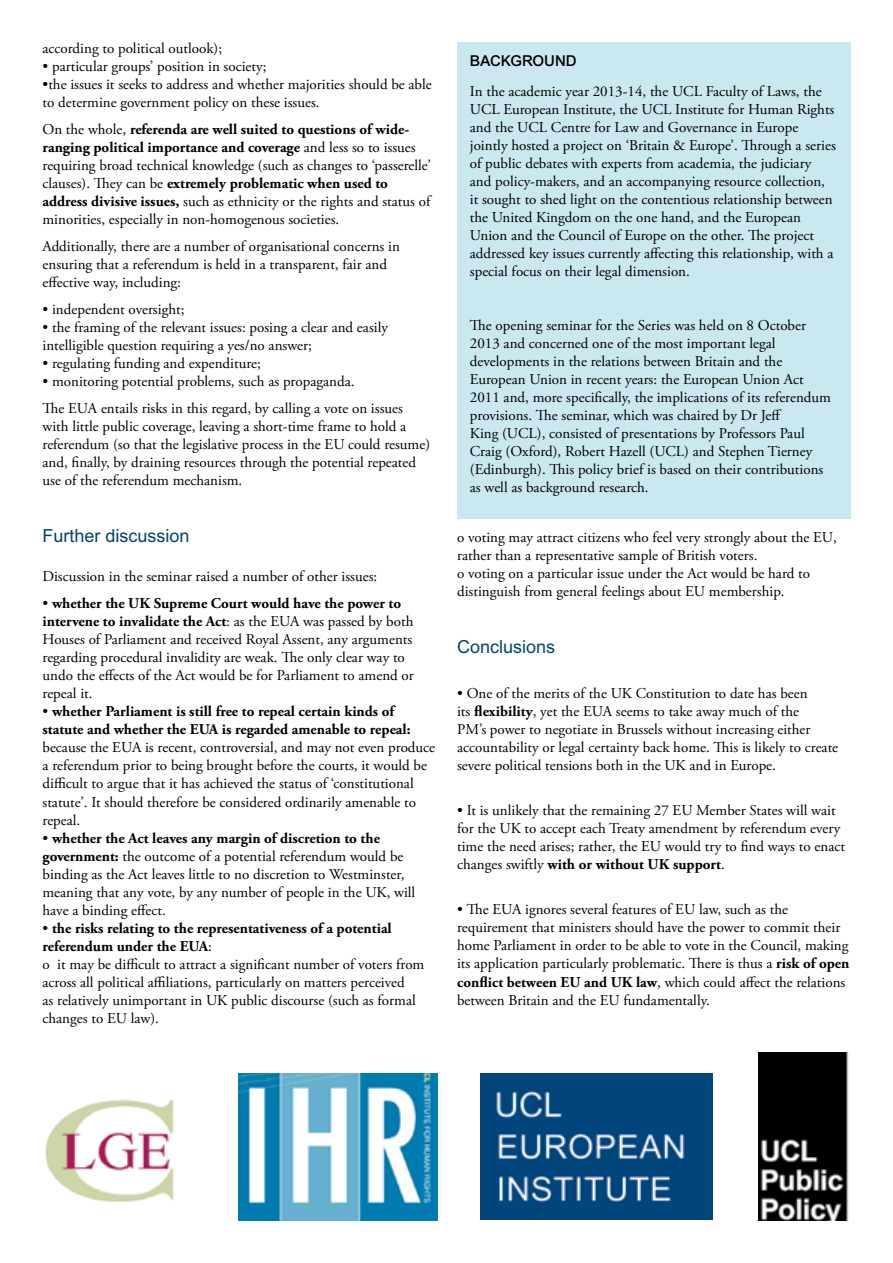
<style>
.page{position:relative;width:893px;height:1263px;background:#fff}
.page>*{position:absolute;margin:0;border:0;box-sizing:border-box;transform-origin:0 0}
.t1{font:18px "Arial MT Std";color:#00446a}
.t2{font:15px/18px "Adobe Garamond Pro";color:#000}
.t3{font:700 15px/18px "Adobe Garamond Pro";color:#000}
.t4{font:500 15px "Arial MT Std";color:#000}
.s1{font-weight:700}
.s2{font-weight:400}
</style>
<div class="page">
<div style="left:457px;top:43px;width:393px;height:476px;background:#c9e8f0"></div>
<img style="left:480px;top:1074px;width:232px;height:145px">
<img style="left:759px;top:1053px;width:90px;height:167px">
<img style="left:238px;top:1074px;width:200px;height:146px">
<img style="left:45px;top:1099px;width:129px;height:103px">
<p class="t2" style="left:43px;top:40px;width:181px">according to political outlook);</p>
<p class="t2" style="left:43px;top:58px;width:225px">• particular groups’ position in society;</p>
<p class="t2" style="left:43px;top:76px;width:391px">•the issues it seeks to address and whether majorities should be able to determine government policy on these issues.</p>
<p class="t2" style="left:43px;top:121px;width:390px">On the whole, <span class="s1">referenda are well suited to questions of wide&shy;ranging political importance and coverage</span> and less so to issues requiring broad technical knowledge (such as changes to ‘passerelle’ clauses). They can be <span class="s1">extremely problematic when used to address divisive issues,</span> such as ethnicity or the rights and status of minorities, especially in non-homogenous societies.</p>
<p class="t2" style="left:43px;top:238px;width:359px">Additionally, there are a number of organisational concerns in ensuring that a referendum is held in a transparent, fair and effective way, including:</p>
<p class="t2" style="left:43px;top:301px;width:143px">• independent oversight;</p>
<p class="t2" style="left:43px;top:319px;width:347px">• the framing of the relevant issues: posing a clear and easily intelligible question requiring a yes/no answer;</p>
<p class="t2" style="left:43px;top:355px;width:220px">• regulating funding and expenditure;</p>
<p class="t2" style="left:43px;top:369px;width:362px;line-height:27px">• monitoring potential problems, such as propaganda.<br>The EUA entails risks in this regard, by calling a vote on issues</p>
<p class="t2" style="left:43px;top:418px;width:389px">with little public coverage, leaving a short-time frame to hold a referendum (so that the legislative process in the EU could resume) and, finally, by draining resources through the potential repeated use of the referendum mechanism.</p>
<p class="t1" style="left:43px;top:526px;width:149px">Further discussion</p>
<p class="t2" style="left:43px;top:568px;width:336px">Discussion in the seminar raised a number of other issues:</p>
<p class="t2" style="left:43px;top:595px;width:373px">• <span class="s1">whether the UK Supreme Court would have the power to intervene to invalidate the Act</span>: as the EUA was passed by both Houses of Parliament and received Royal Assent, any arguments regarding procedural invalidity are weak. The only clear way to undo the effects of the Act would be for Parliament to amend or repeal it.</p>
<p class="t3" style="left:43px;top:703px;width:370px"><span class="s2">•</span> whether Parliament is still free to repeal certain kinds of statute and whether the EUA is regarded amenable to repeal:</p>
<p class="t2" style="left:43px;top:739px;width:394px">because the EUA is recent, controversial, and may not even produce a referendum prior to being brought before the courts, it would be difficult to argue that it has achieved the status of ‘constitutional statute’. It should therefore be considered ordinarily amenable to repeal.</p>
<p class="t2" style="left:43px;top:829px;width:374px">• <span class="s1">whether the Act leaves any margin of discretion to the government:</span> the outcome of a potential referendum would be binding as the Act leaves little to no discretion to Westminster, meaning that any vote, by any number of people in the UK, will have a binding effect.</p>
<p class="t2" style="left:43px;top:919px;width:383px">• <span class="s1">the risks relating to the representativeness of a potential referendum under the EUA</span>:<br>o it may be difficult to attract a significant number of voters from across all political affiliations, particularly on matters perceived<br>as relatively unimportant in UK public discourse (such as formal changes to EU law).</p>
<p class="t4" style="left:470px;top:52px;width:108px">BACKGROUND</p>
<p class="t2" style="left:470px;top:83px;width:367px">In the academic year 2013-14, the UCL Faculty of Laws, the UCL European Institute, the UCL Institute for Human Rights and the UCL Centre for Law and Governance in Europe jointly hosted a project on ‘Britain &amp; Europe’. Through a series of public debates with experts from academia, the judiciary and policy-makers, and an accompanying resource collection, it sought to shed light on the contentious relationship between the United Kingdom on the one hand, and the European Union and the Council of Europe on the other. The project addressed key issues currently affecting this relationship, with a special focus on their legal dimension.</p>
<p class="t2" style="left:470px;top:317px;width:363px">The opening seminar for the Series was held on 8 October 2013 and concerned one of the most important legal developments in the relations between Britain and the European Union in recent years: the European Union Act 2011 and, more specifically, the implications of its referendum provisions. The seminar, which was chaired by Dr Jeff<br>King (UCL), consisted of presentations by Professors Paul Craig (Oxford), Robert Hazell (UCL) and Stephen Tierney (Edinburgh). This policy brief is based on their contributions as well as background research.</p>
<p class="t2" style="left:457px;top:529px;width:381px">o voting may attract citizens who feel very strongly about the EU, rather than a representative sample of British voters.<br>o voting on a particular issue under the Act would be hard to distinguish from general feelings about EU membership.</p>
<p class="t1" style="left:457px;top:637px;width:100px">Conclusions</p>
<p class="t2" style="left:457px;top:685px;width:383px">• One of the merits of the UK Constitution to date has been<br>its <span class="s1">flexibility</span>, yet the EUA seems to take away much of the<br>PM’s power to negotiate in Brussels without increasing either accountability or legal certainty back home. This is likely to create severe political tensions both in the UK and in Europe.</p>
<p class="t2" style="left:457px;top:802px;width:389px">• It is unlikely that the remaining 27 EU Member States will wait for the UK to accept each Treaty amendment by referendum every time the need arises; rather, the EU would try to find ways to enact changes swiftly <span class="s1">with or without UK support</span>.</p>
<p class="t2" style="left:457px;top:901px;width:394px">• The EUA ignores several features of EU law, such as the requirement that ministers should have the power to commit their home Parliament in order to be able to vote in the Council, making its application particularly problematic. There is thus a <span class="s1">risk of open conflict between EU and UK law</span>, which could affect the relations between Britain and the EU fundamentally.</p>
</div>
